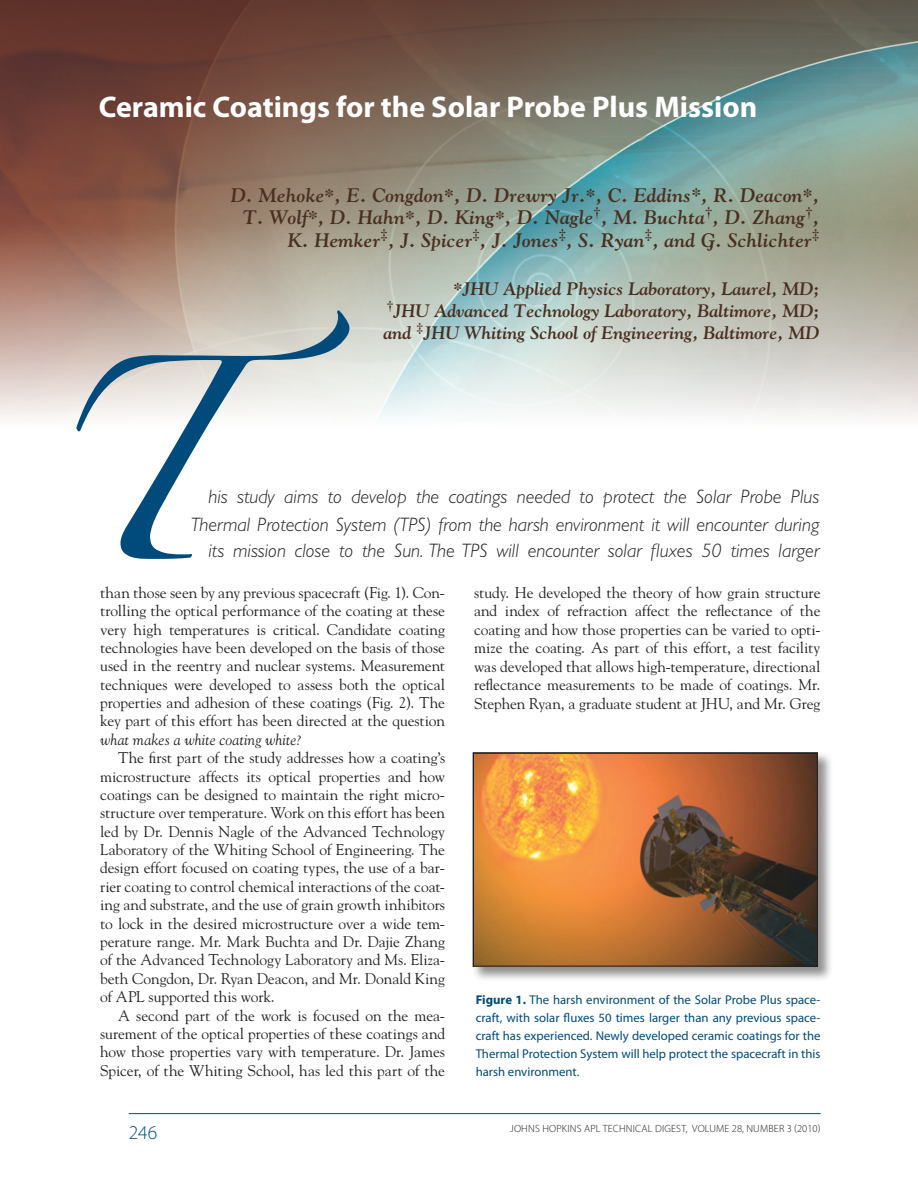
<style>
.page{position:relative;width:918px;height:1188px;background:#fff}
.page>*{position:absolute;margin:0;border:0;box-sizing:border-box;transform-origin:0 0}
.Abstract{font:182.1px "Zapfino";color:#004b7c}
.t1{font:700 30px "Myriad Pro";color:#fff}
.Abstract-2{font:italic 300 19.5px/26.7px "Gill Sans";color:#231f20;text-align:right}
.Authors{font:italic 700 19.5px/22.5px "Hopkins Goudy";letter-spacing:.01em;color:#492f20;text-align:right}
.t2{font:300 19.5px "Myriad Pro";color:#004b7c}
.Affiliations{font:italic 700 18px/21.6px "Hopkins Goudy";color:#492f20;text-align:justify}
.Body_Copy{font:15.45px/18.5px "Hopkins Goudy";color:#231f20;text-align:justify}
.Body_Copy_no_indent{font:15.45px/18.5px "Hopkins Goudy";letter-spacing:-.005em;color:#231f20;text-align:justify}
.Figure_Caption{font:12.75px/18px "Myriad Pro";color:#004b7c;text-align:justify}
.t3{font:300 10.5px "Myriad Pro";letter-spacing:.02em;color:#231f20}
.s1{font-style:normal}
.s2{font-style:italic}
.s3{font-weight:700}
</style>
<div class="page">
<hr style="left:129px;top:1113px;width:692px;height:1px;background:#004b7c">
<img style="left:0;top:0;width:918px;height:418px">
<div style="left:472px;top:751px;width:361px;height:231px;background:#231f20;opacity:.5"></div>
<img style="left:472px;top:752px;width:346px;height:214px">
<div style="left:473px;top:753px;width:345px;height:214px;border:1px solid #231f20"></div>
<p class="t1" style="left:99px;top:87px;width:660px">Ceramic Coatings for the Solar Probe Plus Mission</p>
<p class="Authors" style="left:231px;top:183px;width:590px">D. Mehoke<span class="s1">*</span>, E. Congdon<span class="s1">*</span>, D. Drewry Jr.<span class="s1">*</span>, C. Eddins*, R. Deacon<span class="s1">*</span>,<br>T. Wolf<span class="s1">*</span>, D. Hahn<span class="s1">*</span>, D. King<span class="s1">*</span>, D. Nagle<sup>†</sup>, M. Buchta<sup>†</sup>, D. Zhang<sup>†</sup>,<br>K. Hemker<sup>‡</sup>, J. Spicer<sup>‡</sup>, J. Jones<sup>‡</sup>, S. Ryan<sup>‡</sup>, and G. Schlichter<sup>‡</sup></p>
<p class="Affiliations" style="left:384px;top:278px;width:437px;text-indent:70px"><span class="s1">*</span>JHU Applied Physics Laboratory, Laurel, MD; <sup>†</sup>JHU Advanced Technology Laboratory, Baltimore, MD; and <sup>‡</sup>JHU Whiting School of Engineering, Baltimore, MD</p>
<p class="Abstract" style="left:38px;top:387px;width:313px">T</p>
<p class="Abstract-2" style="left:191px;top:484px;width:630px">his study aims to develop the coatings needed to protect the Solar Probe Plus<br>Thermal Protection System (TPS) from the harsh environment it will encounter during its mission close to the Sun. The TPS will encounter solar fluxes 50 times larger</p>
<p class="Body_Copy_no_indent" style="left:100px;top:583px;width:347px">than those seen by any previous spacecraft (Fig. 1). Con&shy;trolling the optical performance of the coating at these very high temperatures is critical. Candidate coating technologies have been developed on the basis of those used in the reentry and nuclear systems. Measurement techniques were developed to assess both the optical properties and adhesion of these coatings (Fig. 2). The key part of this effort has been directed at the question <span class="s2">what makes a white coating white?</span></p>
<p class="Body_Copy" style="left:100px;top:748px;width:347px;text-indent:18px">The first part of the study addresses how a coating’s microstructure affects its optical properties and how coatings can be designed to maintain the right micro&shy;structure over temperature. Work on this effort has been led by Dr. Dennis Nagle of the Advanced Technology Laboratory of the Whiting School of Engineering. The design effort focused on coating types, the use of a bar&shy;rier coating to control chemical interactions of the coat&shy;ing and substrate, and the use of grain growth inhibitors to lock in the desired microstructure over a wide tem&shy;perature range. Mr. Mark Buchta and Dr. Dajie Zhang of the Advanced Technology Laboratory and Ms. Eliza&shy;beth Congdon, Dr. Ryan Deacon, and Mr. Donald King of APL supported this work.</p>
<p class="Body_Copy" style="left:100px;top:1006px;width:347px;text-indent:18px">A second part of the work is focused on the mea&shy;surement of the optical properties of these coatings and how those properties vary with temperature. Dr. James Spicer, of the Whiting School, has led this part of the</p>
<p class="t2" style="left:129px;top:1122px;width:30px">246</p>
<p class="Body_Copy" style="left:474px;top:583px;width:348px">study. He developed the theory of how grain structure and index of refraction affect the reflectance of the coating and how those properties can be varied to opti&shy;mize the coating. As part of this effort, a test facility was developed that allows high-temperature, directional reflectance measurements to be made of coatings. Mr.<br>Stephen Ryan, a graduate student at JHU, and Mr. Greg</p>
<p class="Figure_Caption" style="left:476px;top:990px;width:346px"><span class="s3">Figure 1.</span> The harsh environment of the Solar Probe Plus space&shy;craft, with solar fluxes 50 times larger than any previous space&shy;craft has experienced. Newly developed ceramic coatings for the Thermal Protection System will help protect the spacecraft in this harsh environment.</p>
<p class="t3" style="left:510px;top:1123px;width:312px">JOHNS HOPKINS APL TECHNICAL DIGEST, VOLUME 28, NUMBER 3 (2010)</p>
</div>
